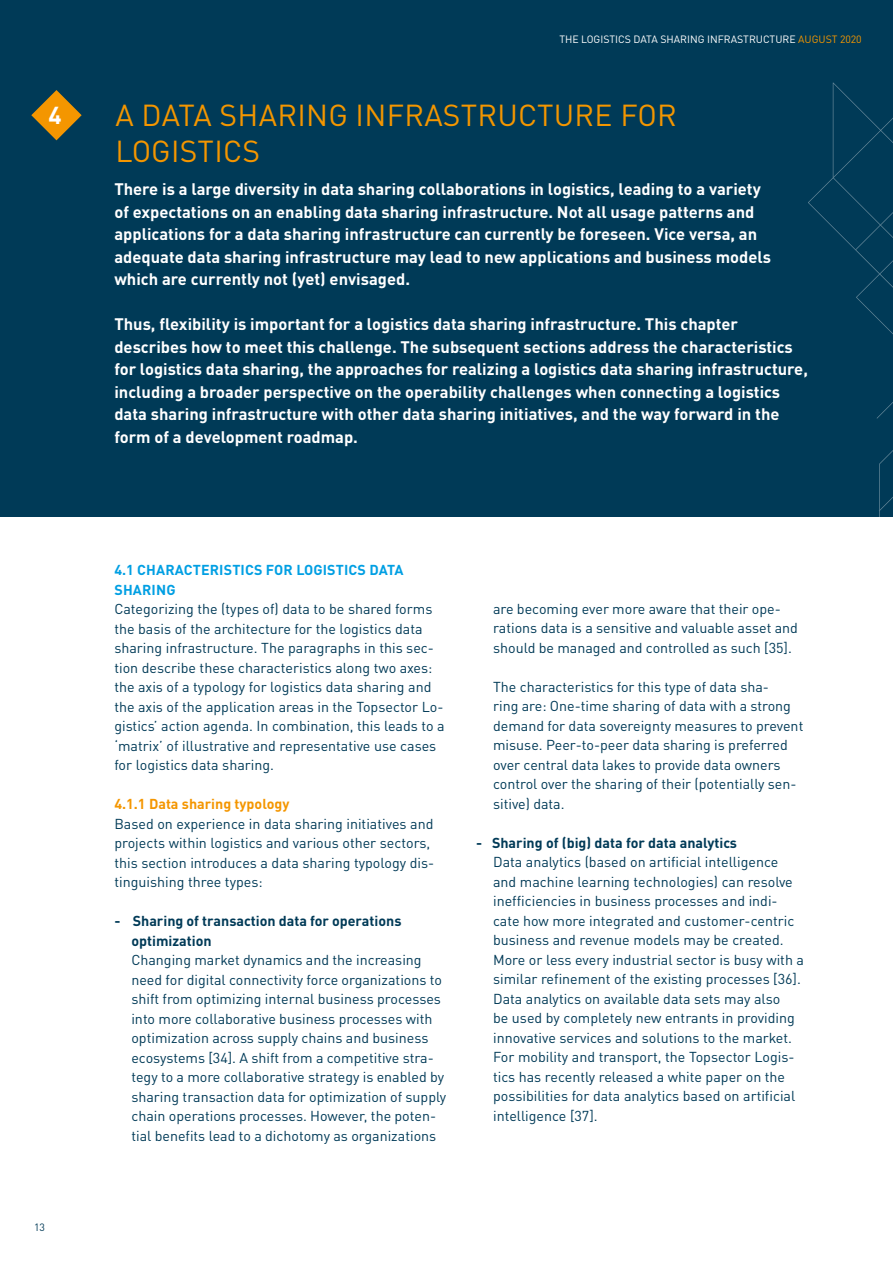
<style>
.page{position:relative;width:893px;height:1263px;background:#fff}
.page>*{position:absolute;margin:0;border:0;box-sizing:border-box;transform-origin:0 0}
.t1{font:30px/36px "DINOT";letter-spacing:.01em;color:#f49600}
.t2{font:700 24.3px "DINOT";color:#fff}
.t3{font:700 16.5px/22.5px "DINOT";color:#fff}
.t4{font:14.25px/19.5px "DINOT";color:#003a57}
.t5{font:700 14.25px/19.5px "DINOT";color:#003a57}
.t6{font:700 14.25px/19.5px "DINOT";letter-spacing:.01em;color:#009fe3}
.t7{font:700 14.25px "DINOT";color:#f49600}
.t8{font:10.5px "DINOT";color:#fff}
.t9{font:10.5px "DINOT";color:#003a57}
.s1{color:#f49600}
</style>
<div class="page">
<div style="left:0;top:0;width:893px;height:517px;background:#003a57"></div>
<svg style="left:31px;top:90px;width:51px;height:50px"></svg>
<svg style="left:808px;top:82px;width:85px;height:435px"></svg>
<p class="t8" style="left:559px;top:33px;width:304px">THE LOGISTICS DATA SHARING INFRASTRUCTURE <span class="s1">AUGUST 2020</span></p>
<h2 class="t2" style="left:48px;top:100px;width:15px">4</h2>
<h1 class="t1" style="left:115px;top:96px;width:563px">A DATA SHARING INFRASTRUCTURE FOR<br>LOGISTICS</h1>
<p class="t3" style="left:114px;top:177px;width:658px">There is a large diversity in data sharing collaborations in logistics, leading to a variety of expectations on an enabling data sharing infrastructure. Not all usage patterns and applications for a data sharing infrastructure can currently be foreseen. Vice versa, an adequate data sharing infrastructure may lead to new applications and business models which are currently not (yet) envisaged.</p>
<p class="t3" style="left:114px;top:312px;width:695px">Thus, flexibility is important for a logistics data sharing infrastructure. This chapter describes how to meet this challenge. The subsequent sections address the characteristics for logistics data sharing, the approaches for realizing a logistics data sharing infrastructure, including a broader perspective on the operability challenges when connecting a logistics data sharing infrastructure with other data sharing initiatives, and the way forward in the form of a development roadmap.</p>
<p class="t9" style="left:34px;top:1220px;width:12px">13</p>
<p class="t6" style="left:114px;top:560px;width:291px">4.1 CHARACTERISTICS FOR LOGISTICS DATA<br>SHARING</p>
<p class="t4" style="left:114px;top:599px;width:332px">Categorizing the (types of) data to be shared forms the basis of the architecture for the logistics data sharing infrastructure. The paragraphs in this sec&shy;tion describe these characteristics along two axes: the axis of a typology for logistics data sharing and the axis of the application areas in the Topsector Lo&shy;gistics’ action agenda. In combination, this leads to a ‘matrix’ of illustrative and representative use cases for logistics data sharing.</p>
<p class="t7" style="left:114px;top:795px;width:177px">4.1.1 Data sharing typology</p>
<p class="t4" style="left:114px;top:813px;width:321px">Based on experience in data sharing initiatives and projects within logistics and various other sectors, this section introduces a data sharing typology dis&shy;tinguishing three types:</p>
<p class="t5" style="left:131px;top:911px;width:272px;text-indent:-17px">- Sharing of transaction data for operations optimization</p>
<p class="t4" style="left:131px;top:950px;width:316px">Changing market dynamics and the increasing need for digital connectivity force organizations to shift from optimizing internal business processes into more collaborative business processes with optimization across supply chains and business ecosystems [34]. A shift from a competitive stra&shy;tegy to a more collaborative strategy is enabled by sharing transaction data for optimization of supply chain operations processes. However, the poten&shy;tial benefits lead to a dichotomy as organizations</p>
<p class="t4" style="left:493px;top:599px;width:306px">are becoming ever more aware that their ope&shy;rations data is a sensitive and valuable asset and should be managed and controlled as such [35].</p>
<p class="t4" style="left:493px;top:677px;width:312px">The characteristics for this type of data sha-<br>ring are: One-time sharing of data with a strong demand for data sovereignty measures to prevent misuse. Peer-to-peer data sharing is preferred over central data lakes to provide data owners control over the sharing of their (potentially sen&shy;sitive) data.</p>
<p class="t5" style="left:476px;top:833px;width:263px">- Sharing of (big) data for data analytics</p>
<p class="t4" style="left:493px;top:852px;width:313px">Data analytics (based on artificial intelligence and machine learning technologies) can resolve inefficiencies in business processes and indi&shy;cate how more integrated and customer-centric business and revenue models may be created.<br>More or less every industrial sector is busy with a similar refinement of the existing processes [36].<br>Data analytics on available data sets may also<br>be used by completely new entrants in providing innovative services and solutions to the market.<br>For mobility and transport, the Topsector Logis&shy;tics has recently released a white paper on the possibilities for data analytics based on artificial intelligence [37].</p>
</div>
